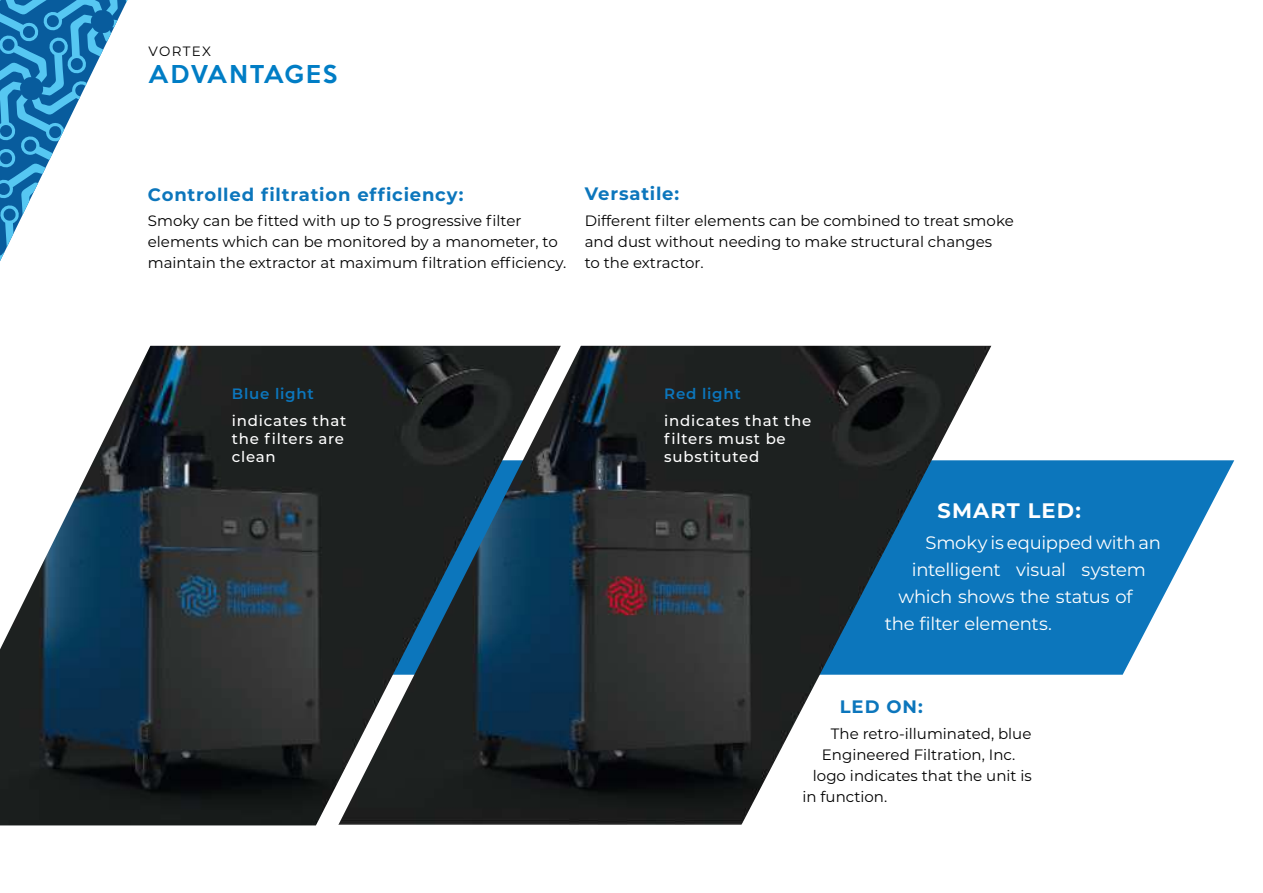
<style>
.page{position:relative;width:1263px;height:893px;background:#fff}
.page>*{position:absolute;margin:0;border:0;box-sizing:border-box;transform-origin:0 0}
.t1{font:500 22.5px "Keep Calm";letter-spacing:.1em;color:#007dc5}
.t2{font:700 21px "Montserrat";letter-spacing:.05em;color:#fff}
.t3{font:18px "Montserrat";letter-spacing:-.015em;color:#fff}
.t4{font:700 18px "Montserrat";letter-spacing:.045em;color:#0c76bc}
.t5{font:15px/21px "Montserrat";color:#000}
.t6{font:500 15px/18px "Montserrat";letter-spacing:.05em;color:#fff}
.t7{font:600 15px "Montserrat";letter-spacing:.05em;color:#0c76bc}
.t8{font:13.5px "Montserrat";letter-spacing:.09em;color:#000}
</style>
<div class="page">
<svg style="left:0;top:0;width:128px;height:261px"></svg>
<svg style="left:991px;top:460px;width:243px;height:215px;fill:#0c76bc"></svg>
<img style="left:0;top:346px;width:338px;height:479px">
<img style="left:338px;top:346px;width:653px;height:479px">
<p class="t8" style="left:149px;top:42px;width:64px">VORTEX</p>
<h1 class="t1" style="left:149px;top:54px;width:190px">ADVANTAGES</h1>
<p class="t4" style="left:148px;top:182px;width:317px">Controlled filtration efficiency:</p>
<p class="t5" style="left:148px;top:210px;width:420px">Smoky can be fitted with up to 5 progressive filter elements which can be monitored by a manometer, to maintain the extractor at maximum filtration efficiency.</p>
<p class="t4" style="left:585px;top:181px;width:96px">Versatile:</p>
<p class="t5" style="left:585px;top:209px;width:430px">Different filter elements can be combined to treat smoke and dust without needing to make structural changes<br>to the extractor.</p>
<p class="t7" style="left:232px;top:383px;width:83px">Blue light</p>
<p class="t6" style="left:232px;top:411px;width:116px">indicates that the filters are clean</p>
<p class="t7" style="left:664px;top:383px;width:78px">Red light</p>
<p class="t6" style="left:664px;top:411px;width:149px">indicates that the filters must be substituted</p>
<h2 class="t2" style="left:937px;top:496px;width:145px">SMART LED:</h2>
<p class="t3" style="left:925px;top:531px;width:237px">Smoky is equipped with an</p>
<p class="t3" style="left:912px;top:558px;width:235px">intelligent visual system</p>
<p class="t3" style="left:898px;top:585px;width:236px">which shows the status of</p>
<p class="t3" style="left:885px;top:612px;width:169px">the filter elements.</p>
<p class="t4" style="left:840px;top:694px;width:85px">LED ON:</p>
<p class="t5" style="left:831px;top:722px;width:202px">The retro-illuminated, blue</p>
<p class="t5" style="left:822px;top:743px;width:195px">Engineered Filtration, Inc.</p>
<p class="t5" style="left:813px;top:764px;width:220px">logo indicates that the unit is</p>
<p class="t5" style="left:802px;top:785px;width:86px">in function.</p>
</div>
